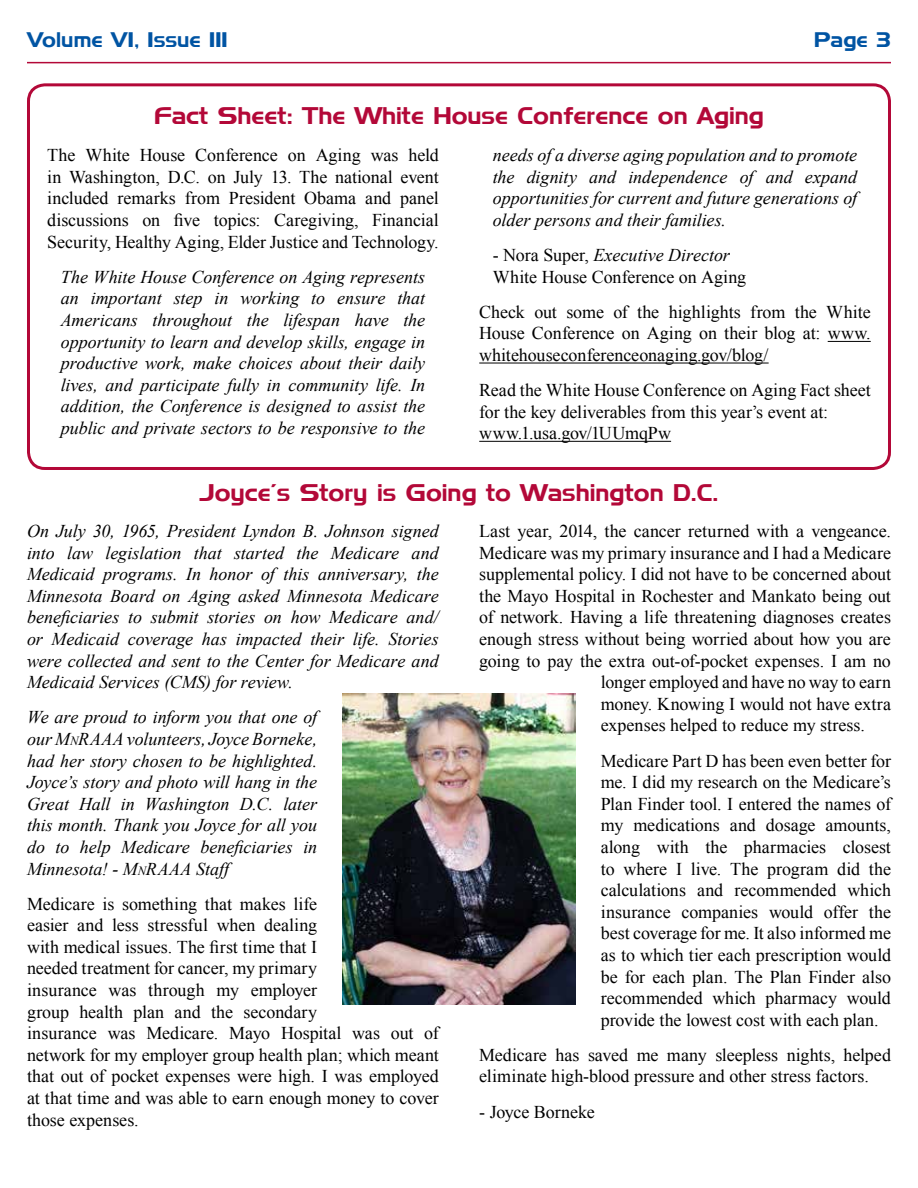
<style>
.page{position:relative;width:918px;height:1188px;background:#fff}
.page>*{position:absolute;margin:0;border:0;box-sizing:border-box;transform-origin:0 0}
.t1{font:24px "Denmark";color:#b30838}
.t2{font:21px "Denmark";letter-spacing:.005em;color:#0054a3}
.t3{font:18px/21.6px "Times New Roman";letter-spacing:-.005em;color:#000}
.t4{font:italic 18px/21.6px "Times New Roman";color:#000;text-align:justify}
.s1{font-style:italic}
.s2{font-style:inherit}
.s3{font-size:12.6px}
</style>
<div class="page">
<hr style="left:27px;top:62px;width:864px;height:1px;background:#b30838">
<img style="left:342px;top:694px;width:234px;height:311px">
<div style="left:27px;top:83px;width:864px;height:387px;border:3px solid #b30838;border-radius:17px"></div>
<hr style="left:828px;top:341px;width:43px;height:1px;background:#000">
<hr style="left:479px;top:363px;width:290px;height:1px;background:#000">
<hr style="left:479px;top:441px;width:192px;height:1px;background:#000">
<p class="t2" style="left:27px;top:27px;width:202px">Volume VI, Issue III</p>
<p class="t2" style="left:814px;top:27px;width:78px">Page 3</p>
<h1 class="t1" style="left:154px;top:101px;width:612px">Fact Sheet: The White House Conference on Aging</h1>
<p class="t3" style="left:47px;top:144px;width:393px;text-align:justify">The White House Conference on Aging was held in Washington, D.C. on July 13. The national event included remarks from President Obama and panel discussions on five topics: Caregiving, Financial Security, Healthy Aging, Elder Justice and Technology.</p>
<p class="t4" style="left:61px;top:266px;width:366px">The White House Conference on Aging represents an important step in working to ensure that Americans throughout the lifespan have the opportunity to learn and develop skills, engage in productive work, make choices about their daily lives, and participate fully in community life. In addition, the Conference is designed to assist the public and private sectors to be responsive to the</p>
<p class="t4" style="left:493px;top:144px;width:366px">needs of a diverse aging population and to promote the dignity and independence of and expand opportunities for current and future generations of older persons and their families.</p>
<p class="t3" style="left:493px;top:244px;width:255px">- Nora Super, <span class="s1">Executive Director<br></span>White House Conference on Aging</p>
<p class="t3" style="left:479px;top:301px;width:393px;text-align:justify">Check out some of the highlights from the White House Conference on Aging on their blog at: www. whitehouseconferenceonaging.gov/blog/</p>
<p class="t3" style="left:479px;top:379px;width:393px">Read the White House Conference on Aging Fact sheet for the key deliverables from this year’s event at: www.1.usa.gov/1UUmqPw</p>
<h1 class="t1" style="left:199px;top:478px;width:521px">Joyce’s Story is Going to Washington D.C.</h1>
<p class="t4" style="left:27px;top:520px;width:413px">On July 30, 1965, President Lyndon B. Johnson signed into law legislation that started the Medicare and Medicaid programs. In honor of this anniversary, the Minnesota Board on Aging asked Minnesota Medicare beneficiaries to submit stories on how Medicare and/ or Medicaid coverage has impacted their life. Stories were collected and sent to the Center for Medicare and Medicaid Services (CMS) for review.</p>
<p class="t4" style="left:27px;top:706px;width:292px">We are proud to inform you that one of our <span class="s2">M</span><span class="s3">n</span><span class="s2">RAAA</span> volunteers, Joyce Borneke, had her story chosen to be highlighted.<br>Joyce’s story and photo will hang in the Great Hall in Washington D.C. later this month. Thank you Joyce for all you do to help Medicare beneficiaries in Minnesota! - M<span class="s3">n</span>RAAA Staff</p>
<p class="t3" style="left:27px;top:893px;width:413px">Medicare is something that makes life<br>easier and less stressful when dealing<br>with medical issues. The first time that I<br>needed treatment for cancer, my primary<br>insurance was through my employer<br>group health plan and the secondary<br>insurance was Medicare. Mayo Hospital was out of network for my employer group health plan; which meant that out of pocket expenses were high. I was employed at that time and was able to earn enough money to cover those expenses.</p>
<p class="t3" style="left:479px;top:520px;width:413px">Last year, 2014, the cancer returned with a vengeance.</p>
<p class="t3" style="left:479px;top:542px;width:413px">Medicare was my primary insurance and I had a Medicare</p>
<p class="t3" style="left:479px;top:563px;width:413px">supplemental policy. I did not have to be concerned about</p>
<p class="t3" style="left:479px;top:585px;width:413px">the Mayo Hospital in Rochester and Mankato being out</p>
<p class="t3" style="left:479px;top:606px;width:413px">of network. Having a life threatening diagnoses creates</p>
<p class="t3" style="left:479px;top:628px;width:413px">enough stress without being worried about how you are</p>
<p class="t3" style="left:479px;top:650px;width:413px">going to pay the extra out-of-pocket expenses. I am no</p>
<p class="t3" style="left:601px;top:671px;width:292px">longer employed and have no way to earn</p>
<p class="t3" style="left:601px;top:693px;width:292px">money. Knowing I would not have extra</p>
<p class="t3" style="left:601px;top:714px;width:266px">expenses helped to reduce my stress.</p>
<p class="t3" style="left:601px;top:749px;width:292px;text-align:justify">Medicare Part D has been even better for me. I did my research on the Medicare’s Plan Finder tool. I entered the names of my medications and dosage amounts, along with the pharmacies closest to where I live. The program did the calculations and recommended which insurance companies would offer the best coverage for me. It also informed me as to which tier each prescription would be for each plan. The Plan Finder also recommended which pharmacy would provide the lowest cost with each plan.</p>
<p class="t3" style="left:479px;top:1044px;width:413px">Medicare has saved me many sleepless nights, helped eliminate high-blood pressure and other stress factors.</p>
<p class="t3" style="left:479px;top:1100px;width:117px">- Joyce Borneke</p>
</div>
